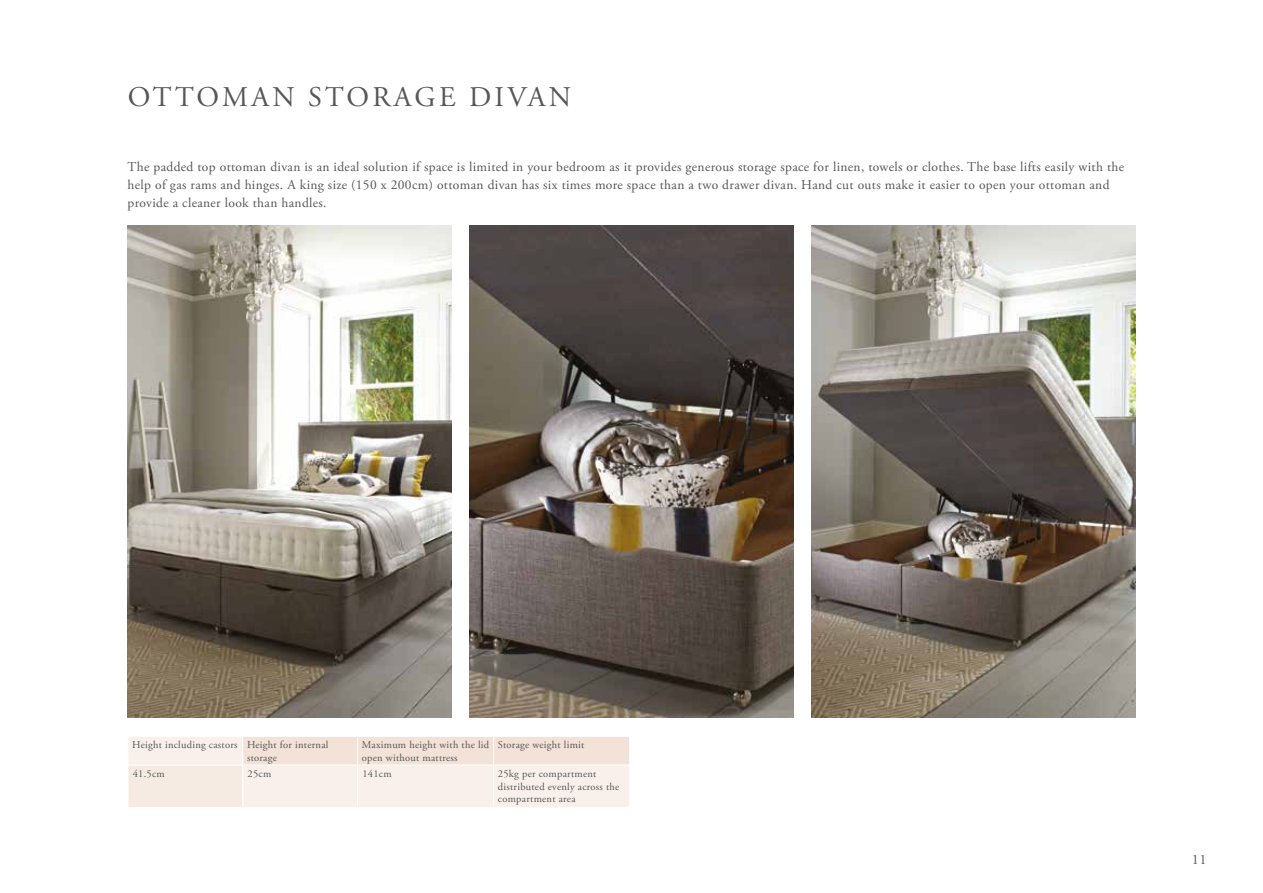
<style>
.page{position:relative;width:1263px;height:893px;background:#fff}
.page>*{position:absolute;margin:0;border:0;box-sizing:border-box;transform-origin:0 0}
.t1{font:28.5px "Adobe Garamond Pro";letter-spacing:.115em;color:#575756}
.t2{font:14.25px "Adobe Garamond Pro";color:#575756}
.t3{font:13.5px/18px "Adobe Garamond Pro";letter-spacing:.025em;color:#575756}
.t4{font:10.5px/12.6px "Adobe Garamond Pro";letter-spacing:.025em;color:#575756}
</style>
<div class="page">
<img style="left:811px;top:225px;width:324px;height:493px">
<img style="left:469px;top:225px;width:324px;height:493px">
<img style="left:128px;top:225px;width:323px;height:493px">
<svg style="left:128px;top:737px;width:501px;height:70px;background:#f6ebe4"></svg>
<hr style="left:358px;top:765px;width:136px;height:1px;background:#fff">
<hr style="left:494px;top:765px;width:136px;height:1px;background:#fff">
<hr style="left:243px;top:765px;width:115px;height:1px;background:#fff">
<hr style="left:242px;top:765px;width:1px;height:42px;background:#fff">
<hr style="left:357px;top:765px;width:1px;height:42px;background:#fff">
<hr style="left:493px;top:765px;width:1px;height:42px;background:#fff">
<h1 class="t1" style="left:128px;top:80px;width:445px">OTTOMAN STORAGE DIVAN</h1>
<p class="t3" style="left:128px;top:159px;width:998px">The padded top ottoman divan is an ideal solution if space is limited in your bedroom as it provides generous storage space for linen, towels or clothes. The base lifts easily with the help of gas rams and hinges. A king size (150 x 200cm) ottoman divan has six times more space than a two drawer divan. Hand cut outs make it easier to open your ottoman and provide a cleaner look than handles.</p>
<p class="t4" style="left:247px;top:739px;width:83px;text-indent:-115px">Height including castors Height for internal storage</p>
<p class="t4" style="left:362px;top:739px;width:129px">Maximum height with the lid open without mattress</p>
<p class="t4" style="left:498px;top:739px;width:88px">Storage weight limit</p>
<p class="t4" style="left:133px;top:768px;width:34px">41.5cm</p>
<p class="t4" style="left:247px;top:768px;width:25px">25cm</p>
<p class="t4" style="left:362px;top:768px;width:31px">141cm</p>
<p class="t4" style="left:498px;top:768px;width:123px">25kg per compartment distributed evenly across the compartment area</p>
<p class="t2" style="left:1192px;top:851px;width:16px">11</p>
</div>
